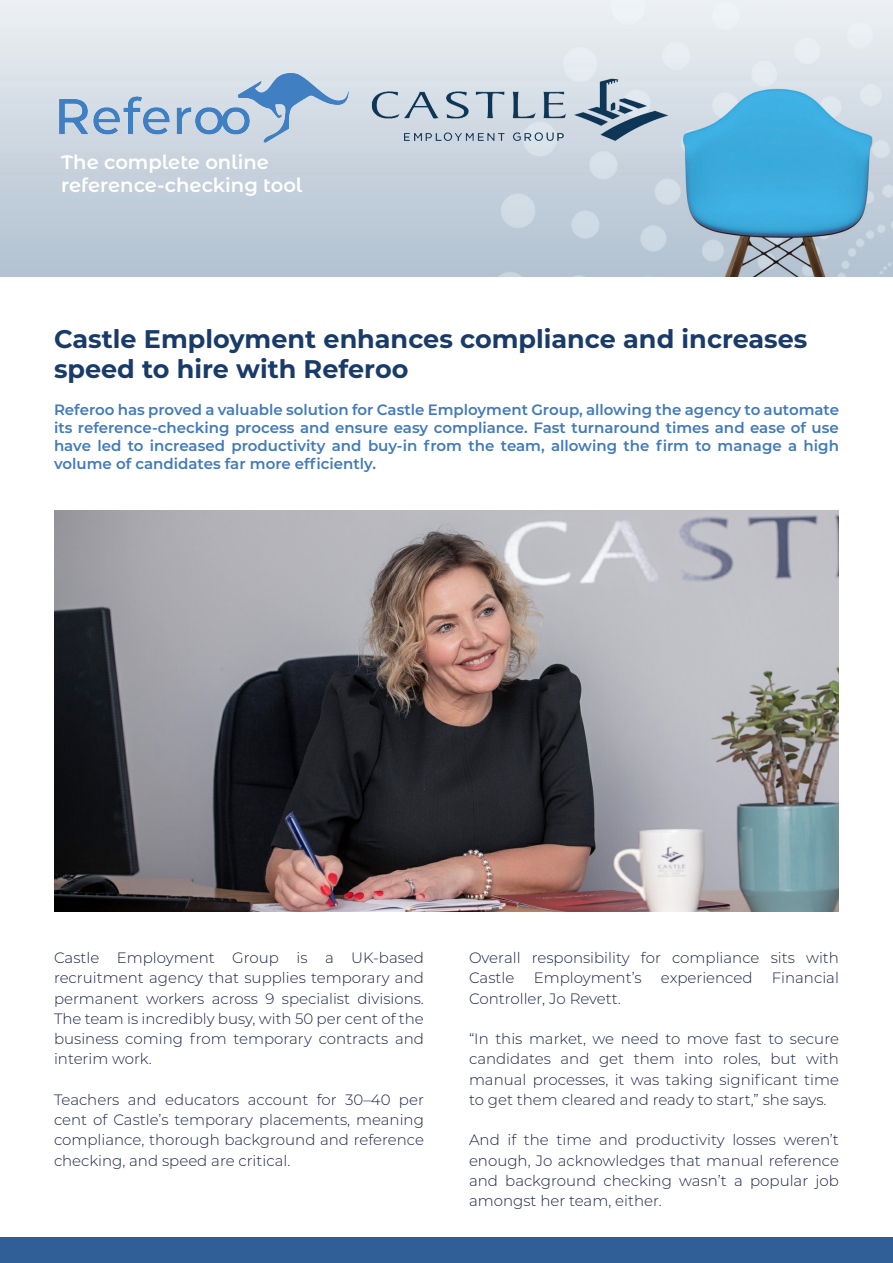
<style>
.page{position:relative;width:893px;height:1263px;background:#fff}
.page>*{position:absolute;margin:0;border:0;box-sizing:border-box;transform-origin:0 0}
.t1{font:700 25.5px/30.6px "Montserrat";color:#193b69}
.t2{font:600 19.5px "Montserrat Alternates";color:#fff}
.t3{font:300 15px/20.2px "Montserrat";color:#1d2347;text-align:justify}
.t4{font:600 15px/18px "Montserrat";color:#417abd;text-align:justify}
</style>
<div class="page">
<img style="left:0;top:0;width:893px;height:276px">
<img style="left:59px;top:74px;width:289px;height:68px">
<div style="left:0;top:1237px;width:893px;height:26px;background:#305f97"></div>
<img style="left:54px;top:511px;width:785px;height:401px">
<img style="left:368px;top:77px;width:304px;height:67px">
<p class="t2" style="left:61px;top:148px;width:209px">The complete online</p>
<p class="t2" style="left:61px;top:171px;width:243px">reference-checking tool</p>
<p class="t1" style="left:54px;top:322px;width:755px">Castle Employment enhances compliance and increases speed to hire with Referoo</p>
<p class="t4" style="left:54px;top:400px;width:786px">Referoo has proved a valuable solution for Castle Employment Group, allowing the agency to automate its reference-checking process and ensure easy compliance. Fast turnaround times and ease of use have led to increased productivity and buy-in from the team, allowing the firm to manage a high volume of candidates far more efficiently.</p>
<p class="t3" style="left:54px;top:947px;width:371px">Castle Employment Group is a UK-based recruitment agency that supplies temporary and permanent workers across 9 specialist divisions.<br>The team is incredibly busy, with 50 per cent of the business coming from temporary contracts and interim work.</p>
<p class="t3" style="left:54px;top:1089px;width:371px">Teachers and educators account for 30–40 per cent of Castle’s temporary placements, meaning compliance, thorough background and reference checking, and speed are critical.</p>
<p class="t3" style="left:469px;top:947px;width:371px">Overall responsibility for compliance sits with<br>Castle</p>
<p class="t3" style="left:534px;top:967px;width:109px">Employment’s</p>
<p class="t3" style="left:661px;top:967px;width:93px">experienced</p>
<p class="t3" style="left:772px;top:967px;width:69px">Financial</p>
<p class="t3" style="left:469px;top:987px;width:153px">Controller, Jo Revett.</p>
<p class="t3" style="left:469px;top:1028px;width:371px">“In this market, we need to move fast to secure candidates and get them into roles, but with manual processes, it was taking significant time to get them cleared and ready to start,” she says.</p>
<p class="t3" style="left:469px;top:1129px;width:371px">And if the time and productivity losses weren’t enough, Jo acknowledges that manual reference and background checking wasn’t a popular job amongst her team, either.</p>
</div>
